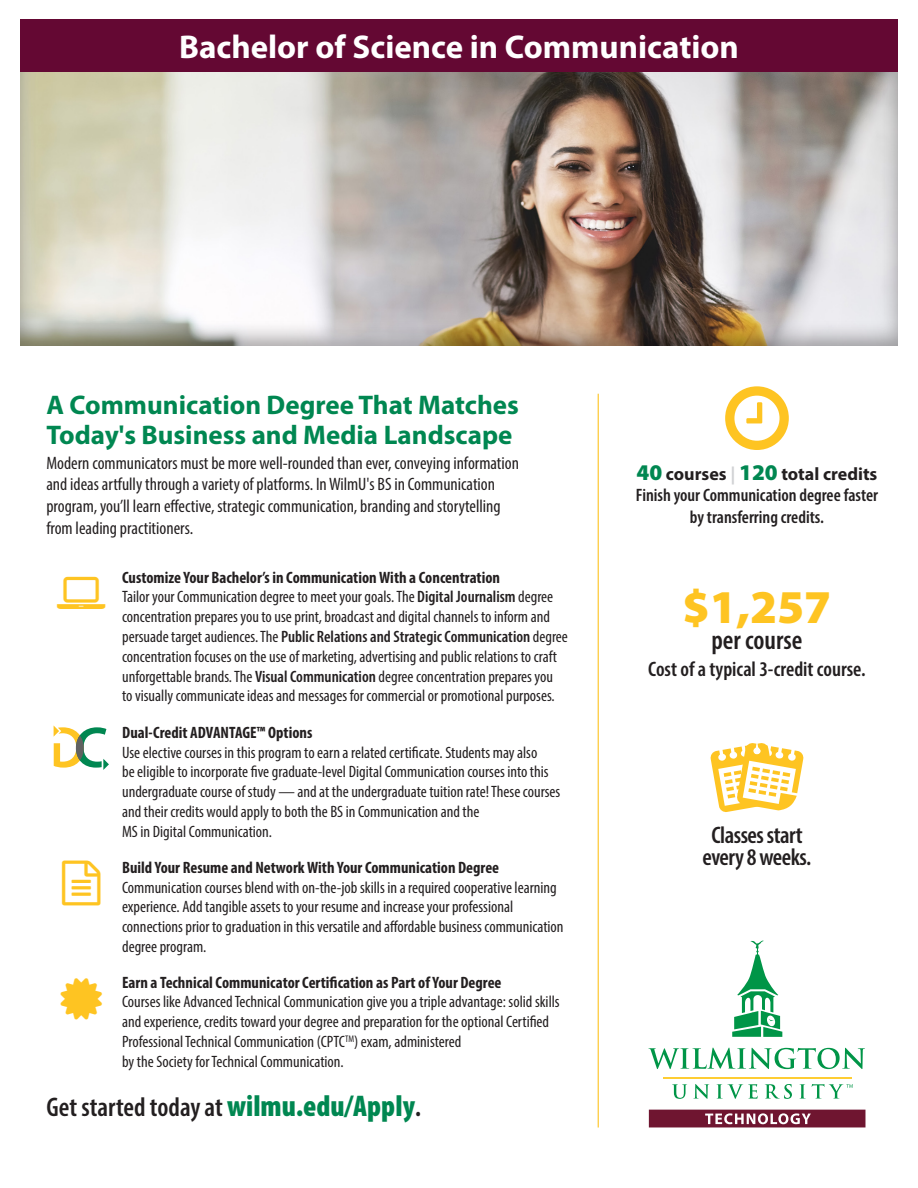
<style>
.page{position:relative;width:918px;height:1188px;background:#fff}
.page>*{position:absolute;margin:0;border:0;box-sizing:border-box;transform-origin:0 0}
.t1{font:900 47.25px "Myriad Pro";color:#fec422}
.t2{font:700 33px "Myriad Pro";color:#fff}
.t3{font:700 27px/30px "Myriad Pro";color:#008751}
.t4{font:600 condensed 27px "Myriad Pro";color:#231f20}
.t5{font:600 condensed 24px/22.5px "Myriad Pro";letter-spacing:-.02em;color:#231f20;text-align:center}
.t6{font:600 condensed 21px "Myriad Pro";color:#231f20}
.t7{font:condensed 18px/21.6px "Myriad Pro";color:#231f20}
.t8{font:600 condensed 18px/21.6px "Myriad Pro";color:#231f20;text-align:center}
.t9{font:condensed 16.5px/19.8px "Myriad Pro";color:#231f20}
.t10{font:700 condensed 16.5px "Myriad Pro";color:#231f20}
.s1{font-weight:700}
.s2{font-weight:600}
.s3{font-weight:900;font-size:30px;color:#008751}
.s4{font-size:30px}
.s5{font-weight:900;font-stretch:normal;font-size:22.5px;color:#008751}
.s6{font-weight:700;font-stretch:normal}
.s7{font-weight:700;font-stretch:normal;color:#d1d2d4}
</style>
<div class="page">
<svg style="left:710px;top:743px;width:94px;height:69px"></svg>
<svg style="left:672px;top:1084px;width:15px;height:15px"></svg>
<svg style="left:693px;top:1084px;width:16px;height:15px"></svg>
<svg style="left:717px;top:1084px;width:41px;height:15px"></svg>
<svg style="left:765px;top:1084px;width:27px;height:15px"></svg>
<svg style="left:800px;top:1084px;width:6px;height:15px"></svg>
<svg style="left:648px;top:1048px;width:217px;height:21px"></svg>
<hr style="left:663px;top:1077px;width:189px;height:1px;background:#fecd33">
<svg style="left:732px;top:941px;width:50px;height:96px"></svg>
<svg style="left:812px;top:1084px;width:41px;height:15px"></svg>
<svg style="left:649px;top:1110px;width:216px;height:17px"></svg>
<svg style="left:54px;top:726px;width:55px;height:44px"></svg>
<div style="left:20px;top:20px;width:878px;height:328px;background:#231f20;opacity:.4"></div>
<hr style="left:598px;top:394px;width:1px;height:734px;background:#fec422">
<div style="left:20px;top:20px;width:878px;height:52px;background:#640833"></div>
<h2 class="t2" style="left:179px;top:25px;width:561px">Bachelor of Science in Communication</h2>
<h3 class="t3" style="left:46px;top:389px;width:474px">A Communication Degree That Matches<br>Today's Business and Media Landscape</h3>
<p class="t7" style="left:46px;top:452px;width:474px">Modern communicators must be more well-rounded than ever, conveying information and ideas artfully through a variety of platforms. In WilmU's BS in Communication program, you’ll learn effective, strategic communication, branding and storytelling from leading practitioners.</p>
<p class="t9" style="left:122px;top:567px;width:447px"><span class="s1">Customize Your Bachelor’s in Communication With a Concentration<br></span>Tailor your Communication degree to meet your goals. The <span class="s2">Digital Journalism</span> degree concentration prepares you to use print, broadcast and digital channels to inform and persuade target audiences. The <span class="s2">Public Relations and Strategic Communication</span> degree concentration focuses on the use of marketing, advertising and public relations to craft unforgettable brands. The <span class="s2">Visual Communication</span> degree concentration prepares you<br>to visually communicate ideas and messages for commercial or promotional purposes.</p>
<p class="t10" style="left:122px;top:722px;width:192px">Dual-Credit ADVANTAGE™ Options</p>
<p class="t9" style="left:122px;top:742px;width:440px">Use elective courses in this program to earn a related certificate. Students may also<br>be eligible to incorporate five graduate-level Digital Communication courses into this undergraduate course of study — and at the undergraduate tuition rate! These courses and their credits would apply to both the BS in Communication and the<br>MS in Digital Communication.</p>
<p class="t10" style="left:122px;top:857px;width:379px">Build Your Resume and Network With Your Communication Degree</p>
<p class="t9" style="left:122px;top:877px;width:443px">Communication courses blend with on-the-job skills in a required cooperative learning experience. Add tangible assets to your resume and increase your professional connections prior to graduation in this versatile and affordable business communication degree program.</p>
<p class="t10" style="left:122px;top:972px;width:381px">Earn a Technical Communicator Certification as Part of Your Degree</p>
<p class="t9" style="left:122px;top:992px;width:439px">Courses like Advanced Technical Communication give you a triple advantage: solid skills and experience, credits toward your degree and preparation for the optional Certified Professional Technical Communication (CPTC<sup>TM</sup>) exam, administered<br>by the Society for Technical Communication.</p>
<h3 class="t4" style="left:46px;top:1090px;width:377px">Get started today at <span class="s3">wilmu.edu/Apply</span><span class="s4">.</span></h3>
<p class="t8" style="left:636px;top:462px;width:244px"><span class="s5">40</span> <span class="s6">courses</span> <span class="s7">|</span> <span class="s5">120</span> <span class="s6">total credits<br></span>Finish your Communication degree faster by transferring credits.</p>
<h1 class="t1" style="left:683px;top:575px;width:150px">$1,257</h1>
<h3 class="t4" style="left:711px;top:623px;width:93px">per course</h3>
<p class="t6" style="left:648px;top:656px;width:219px">Cost of a typical 3-credit course.</p>
<h3 class="t5" style="left:703px;top:823px;width:110px">Classes start every 8 weeks.</h3>
</div>
